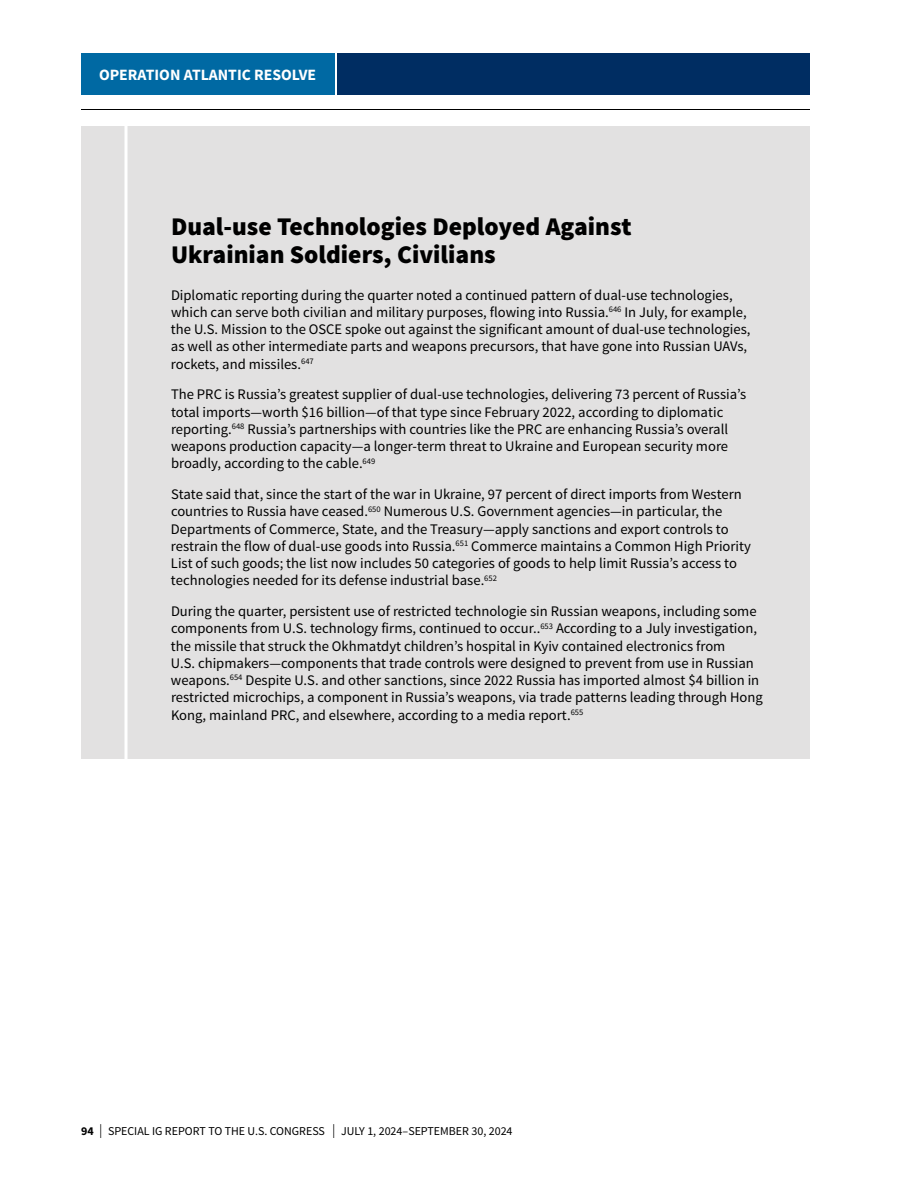
<style>
.page{position:relative;width:918px;height:1188px;background:#fff}
.page>*{position:absolute;margin:0;border:0;box-sizing:border-box;transform-origin:0 0}
.Sidebar_Headline_Small{font:900 25.5px/27.8px "Source Sans Pro";color:#000}
.t1{font:700 15.75px "Source Sans Pro";color:#fff}
.Sidebar_Body_Text{font:14.7px/17.2px "Source Sans Pro";color:#000}
.t2{font:12px "Source Sans Pro";color:#000}
.s1{font-weight:700}
.s2{font-weight:200;font-size:21px}
</style>
<div class="page">
<div style="left:81px;top:53px;width:253px;height:42px;background:#0069a3"></div>
<hr style="left:81px;top:109px;width:729px;height:1px;background:#000">
<div style="left:338px;top:53px;width:472px;height:42px;background:#002d62"></div>
<div style="left:81px;top:126px;width:729px;height:633px;background:#e2e1e1"></div>
<hr style="left:124px;top:126px;width:4px;height:633px;background:#f7f7f7">
<p class="t1" style="left:99px;top:64px;width:219px">OPERATION ATLANTIC RESOLVE</p>
<p class="Sidebar_Headline_Small" style="left:171px;top:214px;width:462px">Dual-use Technologies Deployed Against<br>Ukrainian Soldiers, Civilians</p>
<p class="Sidebar_Body_Text" style="left:171px;top:286px;width:581px">Diplomatic reporting during the quarter noted a continued pattern of dual-use technologies, which can serve both civilian and military purposes, flowing into Russia.<sup>646</sup> In July, for example, the U.S. Mission to the OSCE spoke out against the significant amount of dual-use technologies, as well as other intermediate parts and weapons precursors, that have gone into Russian UAVs, rockets, and missiles.<sup>647</sup></p>
<p class="Sidebar_Body_Text" style="left:171px;top:386px;width:577px">The PRC is Russia’s greatest supplier of dual-use technologies, delivering 73 percent of Russia’s total imports—worth $16 billion—of that type since February 2022, according to diplomatic reporting.<sup>648</sup> Russia’s partnerships with countries like the PRC are enhancing Russia’s overall weapons production capacity—a longer-term threat to Ukraine and European security more broadly, according to the cable.<sup>649</sup></p>
<p class="Sidebar_Body_Text" style="left:171px;top:486px;width:582px">State said that, since the start of the war in Ukraine, 97 percent of direct imports from Western countries to Russia have ceased.<sup>650</sup> Numerous U.S. Government agencies—in particular, the Departments of Commerce, State, and the Treasury—apply sanctions and export controls to restrain the flow of dual-use goods into Russia.<sup>651</sup> Commerce maintains a Common High Priority List of such goods; the list now includes 50 categories of goods to help limit Russia’s access to technologies needed for its defense industrial base.<sup>652</sup></p>
<p class="Sidebar_Body_Text" style="left:171px;top:603px;width:593px">During the quarter, persistent use of restricted technologie sin Russian weapons, including some components from U.S. technology firms, continued to occur..<sup>653</sup> According to a July investigation, the missile that struck the Okhmatdyt children’s hospital in Kyiv contained electronics from<br>U.S. chipmakers—components that trade controls were designed to prevent from use in Russian weapons.<sup>654</sup> Despite U.S. and other sanctions, since 2022 Russia has imported almost $4 billion in restricted microchips, a component in Russia’s weapons, via trade patterns leading through Hong Kong, mainland PRC, and elsewhere, according to a media report.<sup>655</sup></p>
<p class="t2" style="left:81px;top:1123px;width:433px"><span class="s1">94</span> <span class="s2">I</span> SPECIAL IG REPORT TO THE U.S. CONGRESS <span class="s2">I</span> JULY 1, 2024–SEPTEMBER 30, 2024</p>
</div>
